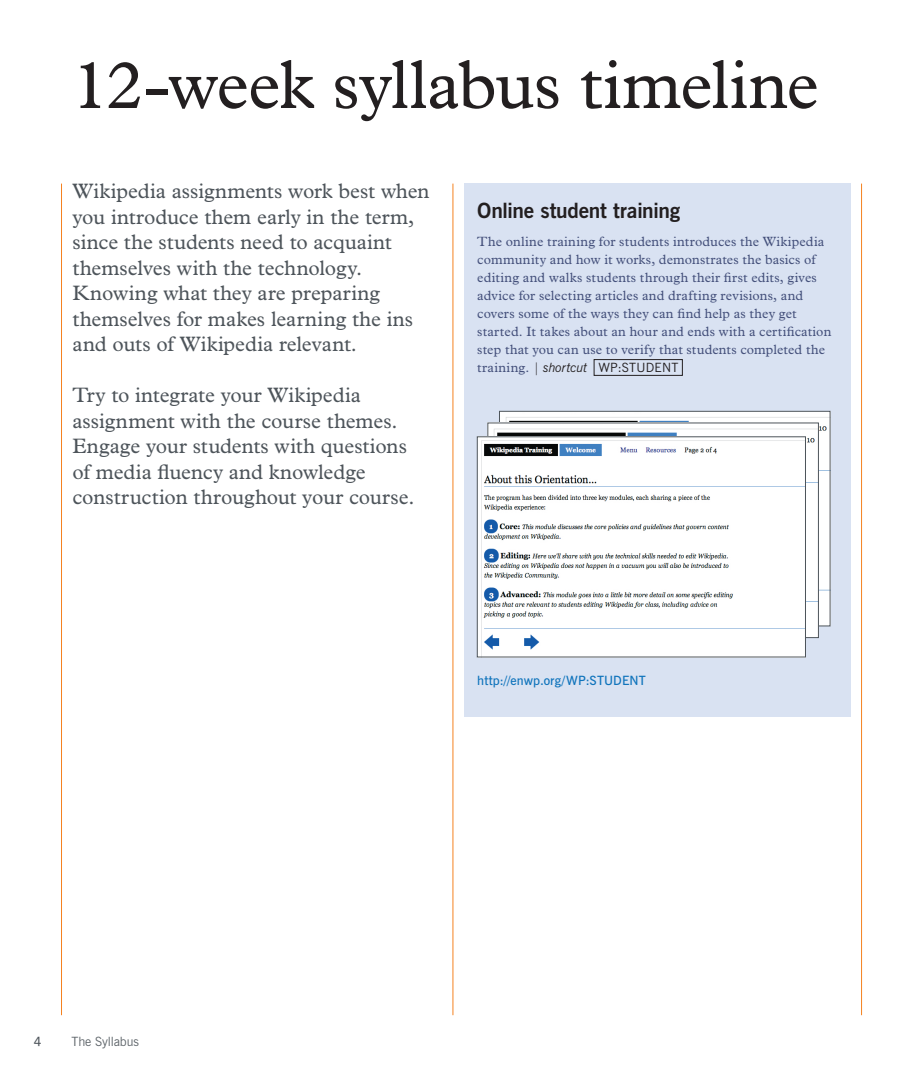
<style>
.page{position:relative;width:918px;height:1080px;background:#fff}
.page>*{position:absolute;margin:0;border:0;box-sizing:border-box;transform-origin:0 0}
.t1{font:69px "Plantin MT Std";letter-spacing:-.02em;color:#231f20}
.t2{font:21px/25.5px "Plantin MT Std";color:#4d545a}
.t3{font:700 21px "News Gothic BT";letter-spacing:-.015em;color:#231f20}
.t4{font:13.5px/18px "Plantin MT Std";letter-spacing:.015em;color:#44507b}
.t5{font:12.75px "News Gothic BT";letter-spacing:.02em;color:#231f20}
.t6{font:600 12.75px "News Gothic BT";letter-spacing:.005em;color:#1074bc}
.t7{font:12.75px "News Gothic BT";letter-spacing:-.005em;color:#4d545a}
.t8{font:600 12.75px "News Gothic BT";color:#4d545a}
.s1{font-family:"Plantin MT Std";font-size:13.5px;color:#44507b}
.s2{font-family:"Plantin MT Std"}
.s3{font-style:italic}
</style>
<div class="page">
<hr style="left:453px;top:184px;width:1px;height:831px;background:#f58220">
<hr style="left:61px;top:184px;width:1px;height:831px;background:#f58220">
<hr style="left:861px;top:184px;width:1px;height:831px;background:#f58220">
<div style="left:464px;top:184px;width:386px;height:533px;background:#d9e2f2"></div>
<img style="left:501px;top:413px;width:327px;height:211px">
<img style="left:490px;top:425px;width:327px;height:211px">
<img style="left:479px;top:439px;width:325px;height:216px">
<div style="left:477px;top:437px;width:329px;height:220px;border:1px solid #4d545a"></div>
<div style="left:594px;top:359px;width:89px;height:17px;border:1px solid #231f20"></div>
<h1 class="t1" style="left:71px;top:45px;width:749px">12-week syllabus timeline</h1>
<p class="t2" style="left:73px;top:179px;width:359px">Wikipedia assignments work best when you introduce them early in the term, since the students need to acquaint themselves with the technology.<br>Knowing what they are preparing themselves for makes learning the ins and outs of Wikipedia relevant.</p>
<p class="t2" style="left:73px;top:383px;width:343px">Try to integrate your Wikipedia assignment with the course themes.<br>Engage your students with questions of media fluency and knowledge construction throughout your course.</p>
<p class="t3" style="left:477px;top:198px;width:205px">Online student training</p>
<p class="t4" style="left:477px;top:232px;width:356px">The online training for students introduces the Wikipedia community and how it works, demonstrates the basics of editing and walks students through their first edits, gives advice for selecting articles and drafting revisions, and covers some of the ways they can find help as they get started. It takes about an hour and ends with a certification step that you can use to verify that students completed the</p>
<p class="t5" style="left:477px;top:360px;width:203px"><span class="s1">training.</span> <span class="s2">|</span> <span class="s3">shortcut</span> WP:STUDENT</p>
<p class="t6" style="left:477px;top:673px;width:170px">http://enwp.org/WP:STUDENT</p>
<p class="t8" style="left:34px;top:1033px;width:9px">4</p>
<p class="t7" style="left:71px;top:1033px;width:69px">The Syllabus</p>
</div>
